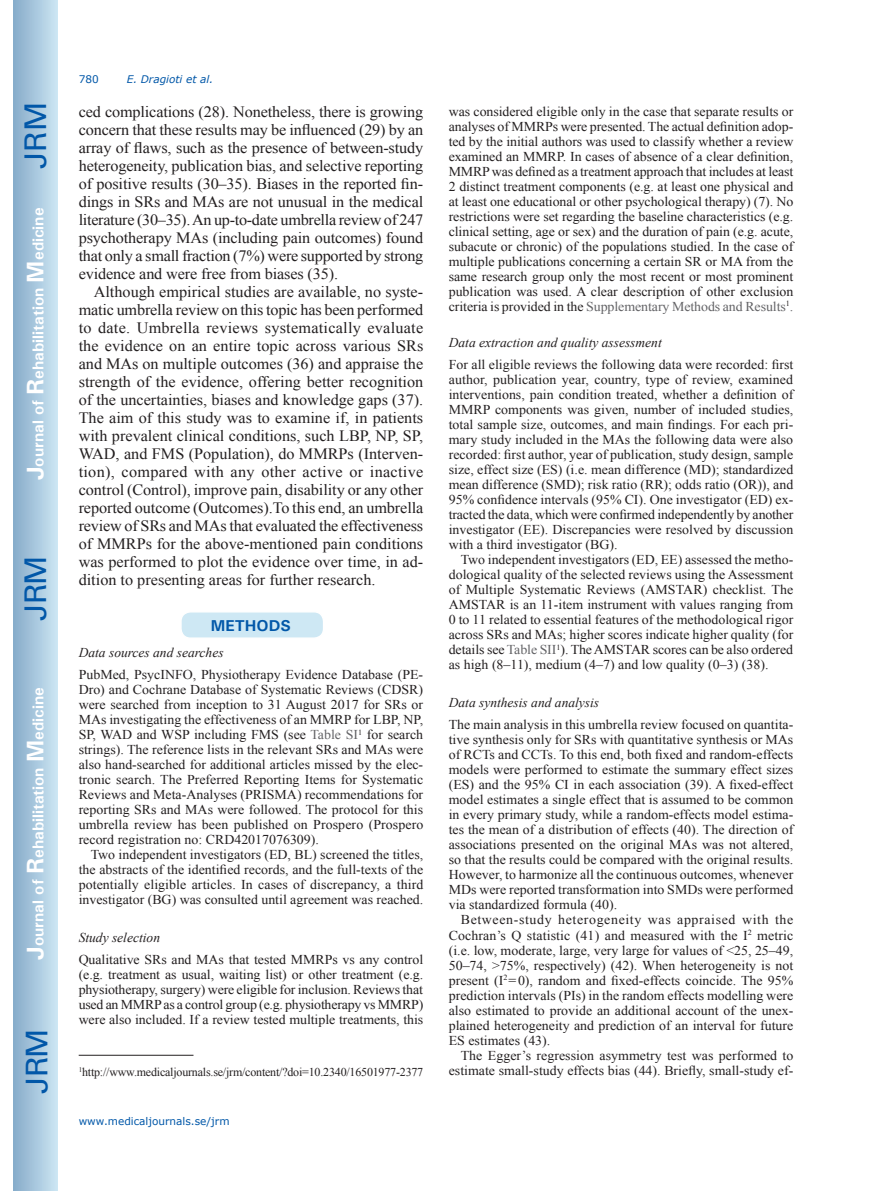
<style>
.page{position:relative;width:872px;height:1191px;background:#fff}
.page>*{position:absolute;margin:0;border:0;box-sizing:border-box;transform-origin:0 0}
.t1{font:30px "Univers";letter-spacing:-.03em;color:#0157a8}
.t2{font:15.75px/18px "Times New Roman";letter-spacing:-.005em;color:#231f20;text-align:justify}
.t3{font:700 15.75px "Univers";color:#fff}
.t4{font:700 15.75px "Univers";color:#0157a8}
.t5{font:13.5px/15px "Times New Roman";color:#231f20;text-align:justify}
.t6{font:italic 13.5px "Times New Roman";color:#231f20}
.t7{font:12px "Times New Roman";letter-spacing:-.015em;color:#231f20}
.t8{font:10.5px "Verdana";color:#0157a8}
.t9{font:italic 10.5px "Verdana";color:#0157a8}
.s1{font-size:24px}
.s2{color:#636366}
</style>
<div class="page">
<div style="left:14px;top:0;width:43px;height:1191px;background:linear-gradient(to right,#88acca,#cbe5f2)"></div>
<div style="left:181px;top:612px;width:142px;height:26px;background:#cee8f4;border-radius:10px"></div>
<div style="left:180px;top:611px;width:144px;height:28px;border:2px solid #fff;border-radius:10px"></div>
<hr style="left:79px;top:1054px;width:114px;height:1px;background:#231f20">
<h1 class="t1" style="left:18px;top:169px;width:68px;rotate:-90deg">JRM</h1>
<p class="t3" style="left:28px;top:480px;width:274px;rotate:-90deg"><span class="s1">J</span>ournal of <span class="s1">R</span>ehabilitation <span class="s1">M</span>edicine</p>
<h1 class="t1" style="left:18px;top:620px;width:67px;rotate:-90deg">JRM</h1>
<p class="t3" style="left:28px;top:959px;width:274px;rotate:-90deg"><span class="s1">J</span>ournal of <span class="s1">R</span>ehabilitation <span class="s1">M</span>edicine</p>
<h1 class="t1" style="left:19px;top:1093px;width:67px;rotate:-90deg">JRM</h1>
<p class="t8" style="left:79px;top:72px;width:22px">780</p>
<p class="t9" style="left:127px;top:72px;width:88px">E. Dragioti et al.</p>
<p class="t2" style="left:79px;top:103px;width:346px">ced complications (28). Nonetheless, there is growing concern that these results may be influenced (29) by an array of flaws, such as the presence of between-study heterogeneity, publication bias, and selective reporting of positive results (30–35). Biases in the reported fin&shy;dings in SRs and MAs are not unusual in the medical literature (30–35). An up-to-date umbrella review of 247 psychotherapy MAs (including pain outcomes) found that only a small fraction (7%) were supported by strong evidence and were free from biases (35).</p>
<p class="t2" style="left:79px;top:283px;width:346px;text-indent:15px">Although empirical studies are available, no syste&shy;matic umbrella review on this topic has been performed to date. Umbrella reviews systematically evaluate the evidence on an entire topic across various SRs and MAs on multiple outcomes (36) and appraise the strength of the evidence, offering better recognition of the uncertainties, biases and knowledge gaps (37).<br>The aim of this study was to examine if, in patients with prevalent clinical conditions, such LBP, NP, SP, WAD, and FMS (Population), do MMRPs (Interven&shy;tion), compared with any other active or inactive control (Control), improve pain, disability or any other reported outcome (Outcomes).To this end, an umbrella review of SRs and MAs that evaluated the effectiveness of MMRPs for the above-mentioned pain conditions was performed to plot the evidence over time, in ad&shy;dition to presenting areas for further research.</p>
<p class="t4" style="left:211px;top:616px;width:82px">METHODS</p>
<p class="t6" style="left:79px;top:643px;width:146px">Data sources and searches</p>
<p class="t5" style="left:79px;top:667px;width:346px">PubMed, PsycINFO, Physiotherapy Evidence Database (PE-Dro) and Cochrane Database of Systematic Reviews (CDSR) were searched from inception to 31 August 2017 for SRs or MAs investigating the effectiveness of an MMRP for LBP, NP, SP, WAD and WSP including FMS (see <span class="s2">Table SI</span><sup>1</sup> for search strings). The reference lists in the relevant SRs and MAs were also hand-searched for additional articles missed by the elec&shy;tronic search. The Preferred Reporting Items for Systematic Reviews and Meta-Analyses (PRISMA) recommendations for reporting SRs and MAs were followed. The protocol for this umbrella review has been published on Prospero (Prospero record registration no: CRD42017076309).</p>
<p class="t5" style="left:79px;top:847px;width:346px;text-indent:12px">Two independent investigators (ED, BL) screened the titles, the abstracts of the identified records, and the full-texts of the potentially eligible articles. In cases of discrepancy, a third investigator (BG) was consulted until agreement was reached.</p>
<p class="t6" style="left:79px;top:928px;width:83px">Study selection</p>
<p class="t5" style="left:79px;top:952px;width:346px">Qualitative SRs and MAs that tested MMRPs vs any control (e.g. treatment as usual, waiting list) or other treatment (e.g. physiotherapy, surgery) were eligible for inclusion. Reviews that used an MMRP as a control group (e.g. physiotherapy vs MMRP) were also included. If a review tested multiple treatments, this</p>
<p class="t7" style="left:79px;top:1063px;width:346px"><sup>1</sup>http://www.medicaljournals.se/jrm/content/?doi=10.2340/16501977-2377</p>
<p class="t8" style="left:79px;top:1114px;width:152px">www.medicaljournals.se/jrm</p>
<p class="t5" style="left:449px;top:103px;width:346px">was considered eligible only in the case that separate results or analyses of MMRPs were presented. The actual definition adop&shy;ted by the initial authors was used to classify whether a review examined an MMRP. In cases of absence of a clear definition, MMRP was defined as a treatment approach that includes at least 2 distinct treatment components (e.g. at least one physical and at least one educational or other psychological therapy) (7). No restrictions were set regarding the baseline characteristics (e.g. clinical setting, age or sex) and the duration of pain (e.g. acute, subacute or chronic) of the populations studied. In the case of multiple publications concerning a certain SR or MA from the same research group only the most recent or most prominent publication was used. A clear description of other exclusion criteria is provided in the <span class="s2">Supplementary Methods and Results</span><sup>1</sup><span class="s2">.</span></p>
<p class="t6" style="left:449px;top:333px;width:214px">Data extraction and quality assessment</p>
<p class="t5" style="left:449px;top:357px;width:346px">For all eligible reviews the following data were recorded: first author, publication year, country, type of review, examined interventions, pain condition treated, whether a definition of MMRP components was given, number of included studies, total sample size, outcomes, and main findings. For each pri&shy;mary study included in the MAs the following data were also recorded: first author, year of publication, study design, sample size, effect size (ES) (i.e. mean difference (MD); standardized mean difference (SMD); risk ratio (RR); odds ratio (OR)), and 95% confidence intervals (95% CI). One investigator (ED) ex&shy;tracted the data, which were confirmed independently by another investigator (EE). Discrepancies were resolved by discussion with a third investigator (BG).</p>
<p class="t5" style="left:449px;top:552px;width:346px;text-indent:12px">Two independent investigators (ED, EE) assessed the metho&shy;dological quality of the selected reviews using the Assessment of Multiple Systematic Reviews (AMSTAR) checklist. The AMSTAR is an 11-item instrument with values ranging from 0 to 11 related to essential features of the methodological rigor across SRs and MAs; higher scores indicate higher quality (for details see <span class="s2">Table SII</span><sup>1</sup>). The AMSTAR scores can be also ordered as high (8–11), medium (4–7) and low quality (0–3) (38).</p>
<p class="t6" style="left:449px;top:693px;width:152px">Data synthesis and analysis</p>
<p class="t5" style="left:449px;top:717px;width:346px">The main analysis in this umbrella review focused on quantita&shy;tive synthesis only for SRs with quantitative synthesis or MAs of RCTs and CCTs. To this end, both fixed and random-effects models were performed to estimate the summary effect sizes (ES) and the 95% CI in each association (39). A fixed-effect model estimates a single effect that is assumed to be common in every primary study, while a random-effects model estima&shy;tes the mean of a distribution of effects (40). The direction of associations presented on the original MAs was not altered, so that the results could be compared with the original results.<br>However, to harmonize all the continuous outcomes, whenever MDs were reported transformation into SMDs were performed via standardized formula (40).</p>
<p class="t5" style="left:449px;top:912px;width:346px;text-indent:12px">Between-study heterogeneity was appraised with the Cochran’s Q statistic (41) and measured with the I<sup>2</sup> metric (i.e. low, moderate, large, very large for values of &lt;25, 25–49, 50–74, &gt;75%, respectively) (42). When heterogeneity is not present (I<sup>2</sup>=0), random and fixed-effects coincide. The 95% prediction intervals (PIs) in the random effects modelling were also estimated to provide an additional account of the unex&shy;plained heterogeneity and prediction of an interval for future ES estimates (43).</p>
<p class="t5" style="left:449px;top:1047px;width:346px;text-align:right">The Egger’s regression asymmetry test was performed to estimate small-study effects bias (44). Briefly, small-study ef-</p>
</div>
